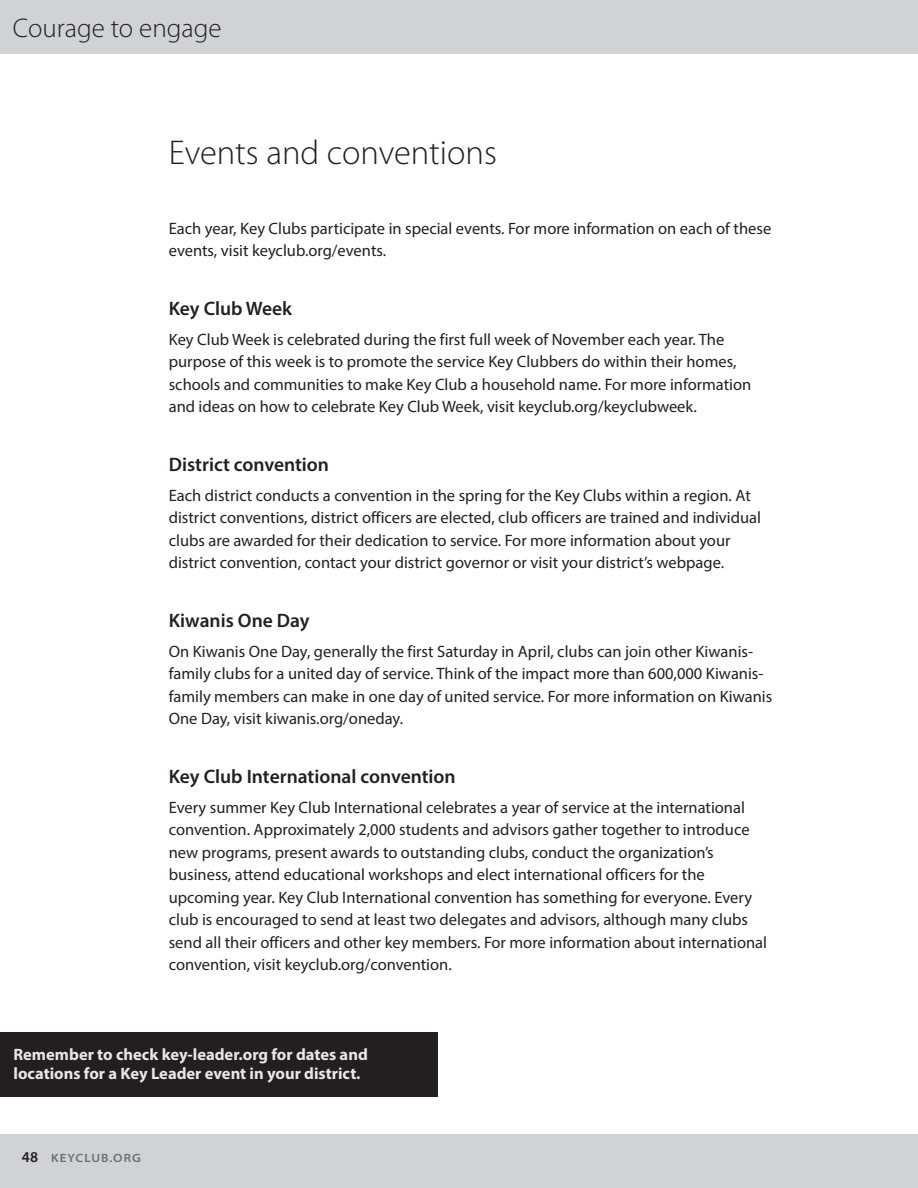
<style>
.page{position:relative;width:918px;height:1188px;background:#fff}
.page>*{position:absolute;margin:0;border:0;box-sizing:border-box;transform-origin:0 0}
.t1{font:300 34.5px "Myriad Pro";color:#231f20}
.t2{font:300 27px "Myriad Pro";color:#231f20}
.t3{font:600 19.5px "Myriad Pro";color:#231f20}
.t4{font:16.5px/22.5px "Myriad Pro";color:#231f20}
.t5{font:700 16.5px/19.5px "Myriad Pro";color:#e6e7e9}
.t6{font:600 semi-expanded 12px "Myriad Pro";letter-spacing:.085em;color:#6c6d70}
.s1{font-stretch:normal;font-size:15px;color:#231f20}
</style>
<div class="page">
<div style="left:0;top:1134px;width:918px;height:54px;background:#d1d2d4"></div>
<div style="left:0;top:0;width:918px;height:54px;background:#d1d2d4"></div>
<div style="left:0;top:1032px;width:438px;height:65px;background:#231f20"></div>
<h2 class="t2" style="left:13px;top:11px;width:210px">Courage to engage</h2>
<h1 class="t1" style="left:169px;top:131px;width:330px">Events and conventions</h1>
<p class="t4" style="left:169px;top:216px;width:604px">Each year, Key Clubs participate in special events. For more information on each of these events, visit keyclub.org/events.</p>
<p class="t3" style="left:169px;top:296px;width:125px">Key Club Week</p>
<p class="t4" style="left:169px;top:327px;width:584px">Key Club Week is celebrated during the first full week of November each year. The purpose of this week is to promote the service Key Clubbers do within their homes, schools and communities to make Key Club a household name. For more information and ideas on how to celebrate Key Club Week, visit keyclub.org/keyclubweek.</p>
<p class="t3" style="left:169px;top:452px;width:162px">District convention</p>
<p class="t4" style="left:169px;top:483px;width:594px">Each district conducts a convention in the spring for the Key Clubs within a region. At district conventions, district officers are elected, club officers are trained and individual clubs are awarded for their dedication to service. For more information about your district convention, contact your district governor or visit your district’s webpage.</p>
<p class="t3" style="left:169px;top:608px;width:142px">Kiwanis One Day</p>
<p class="t4" style="left:169px;top:639px;width:605px">On Kiwanis One Day, generally the first Saturday in April, clubs can join other Kiwanis&shy;family clubs for a united day of service. Think of the impact more than 600,000 Kiwanis&shy;family members can make in one day of united service. For more information on Kiwanis One Day, visit kiwanis.org/oneday.</p>
<p class="t3" style="left:169px;top:764px;width:289px">Key Club International convention</p>
<p class="t4" style="left:169px;top:795px;width:600px">Every summer Key Club International celebrates a year of service at the international convention. Approximately 2,000 students and advisors gather together to introduce new programs, present awards to outstanding clubs, conduct the organization’s business, attend educational workshops and elect international officers for the upcoming year. Key Club International convention has something for everyone. Every club is encouraged to send at least two delegates and advisors, although many clubs send all their officers and other key members. For more information about international convention, visit keyclub.org/convention.</p>
<p class="t5" style="left:14px;top:1044px;width:356px">Remember to check key-leader.org for dates and locations for a Key Leader event in your district.</p>
<p class="t6" style="left:22px;top:1150px;width:120px"><span class="s1">48</span> KEYCLUB.ORG</p>
</div>
